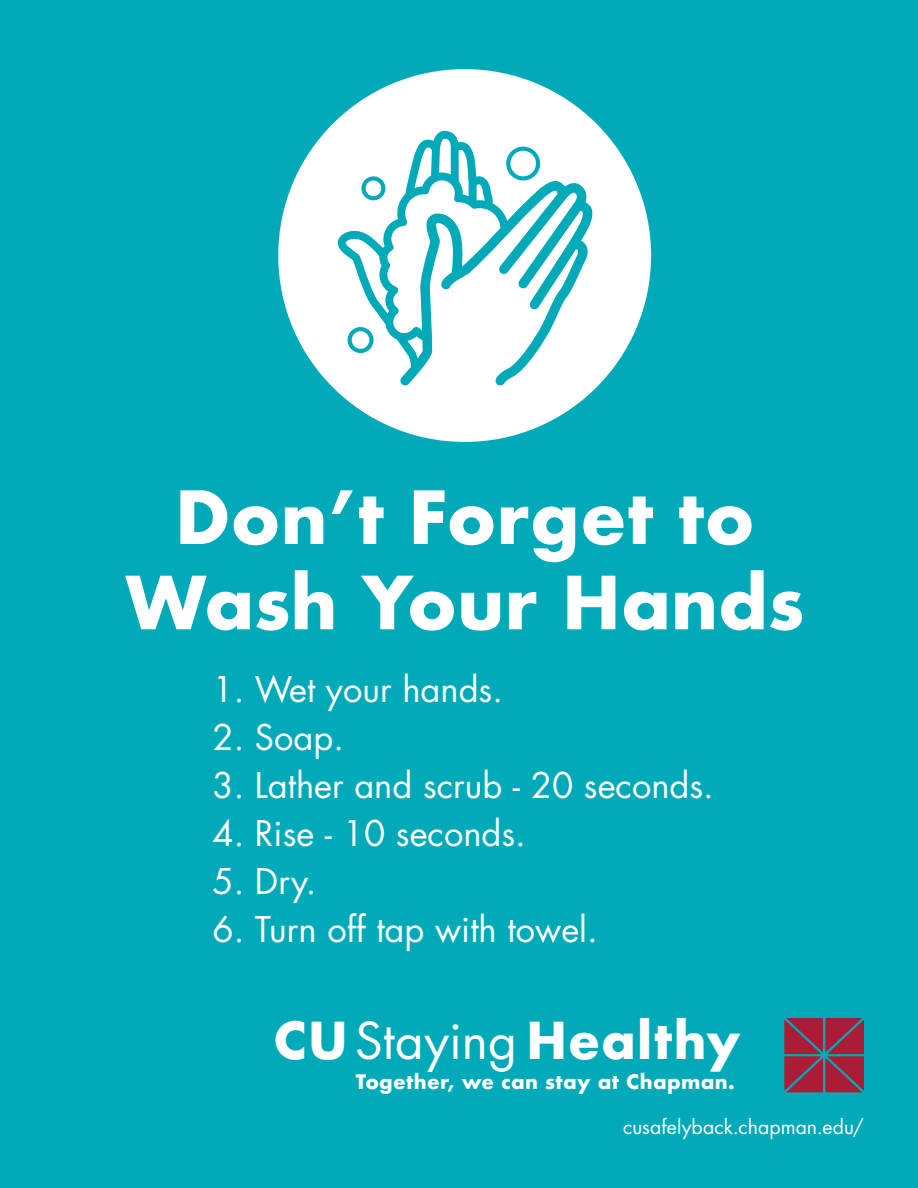
<style>
.page{position:relative;width:918px;height:1188px;background:#00aab8}
.page>*{position:absolute;margin:0;border:0;box-sizing:border-box;transform-origin:0 0}
.t1{font:700 71.1px/85.3px "Futura";color:#fff;text-align:center}
.t2{font:700 49.5px "Futura";letter-spacing:.025em;color:#fff}
.t3{font:34.5px "Futura";color:#fff}
.t4{font:700 19.5px "Futura";letter-spacing:.02em;color:#fff}
.t5{font:19.5px "Futura";letter-spacing:.005em;color:#fff}
.s1{font-weight:400}
</style>
<div class="page">
<svg style="left:784px;top:1018px;width:80px;height:74px;background:#923048"></svg>
<div style="left:278px;top:69px;width:373px;height:373px;background:#fff;border-radius:50%"></div>
<svg style="left:337px;top:131px;width:256px;height:255px"></svg>
<h1 class="t1" style="left:125px;top:474px;width:680px">Don’t Forget to<br>Wash Your Hands</h1>
<p class="t3" style="left:212px;top:666px;width:292px">1. Wet your hands.</p>
<p class="t3" style="left:212px;top:714px;width:133px">2. Soap.</p>
<p class="t3" style="left:212px;top:762px;width:503px">3. Lather and scrub - 20 seconds.</p>
<p class="t3" style="left:212px;top:810px;width:315px">4. Rise - 10 seconds.</p>
<p class="t3" style="left:212px;top:858px;width:105px">5. Dry.</p>
<p class="t3" style="left:212px;top:906px;width:387px">6. Turn off tap with towel.</p>
<h2 class="t2" style="left:273px;top:1005px;width:469px">CU <span class="s1">Staying</span> Healthy</h2>
<p class="t4" style="left:356px;top:1067px;width:381px">Together, we can stay at Chapman.</p>
<p class="t5" style="left:623px;top:1113px;width:243px">cusafelyback.chapman.edu/</p>
</div>
